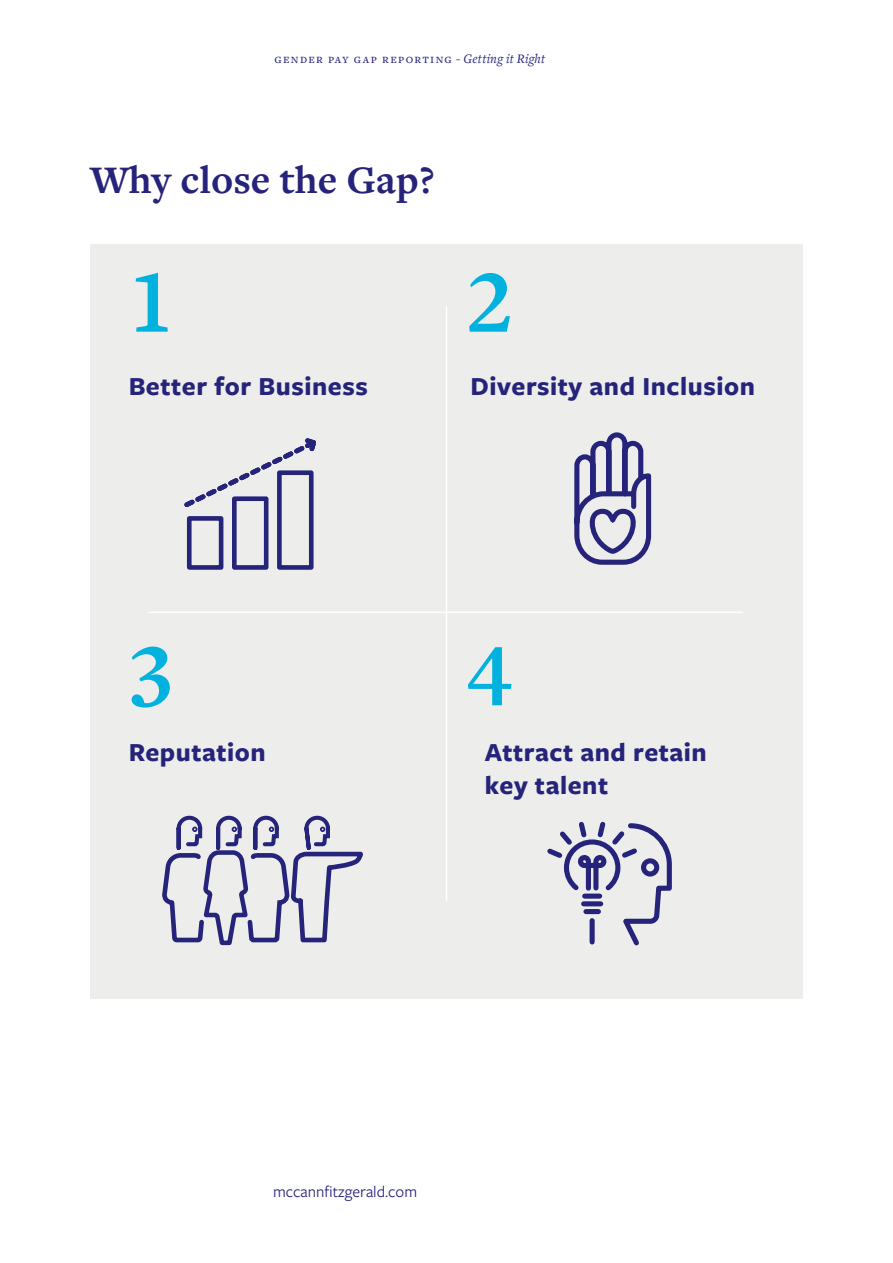
<style>
.page{position:relative;width:893px;height:1263px;background:#fff}
.page>*{position:absolute;margin:0;border:0;box-sizing:border-box;transform-origin:0 0}
.Intro_Paragraph_14_2{font:700 91.8px "Freight Text Pro";color:#00b2dd}
.Intro_Paragraph_14_2-2{font:700 40.5px "Freight Text Pro";color:#26237b}
.Paragraph_Style_1{font:700 27px/32.4px "Freight Sans Pro";letter-spacing:.02em;color:#26237b}
.t1{font:16.5px "Freight Sans Pro";color:#26237b}
.t2{font:13.5px "Freight Text Pro";letter-spacing:.095em;color:#26237b}
.s1{font-style:italic}
</style>
<div class="page">
<div style="left:90px;top:244px;width:713px;height:755px;background:#ededec"></div>
<hr style="left:446px;top:306px;width:1px;height:595px;background:#fff">
<hr style="left:148px;top:612px;width:595px;height:1px;background:#fff">
<svg style="left:574px;top:435px;width:78px;height:130px"></svg>
<svg style="left:184px;top:438px;width:132px;height:132px"></svg>
<svg style="left:547px;top:821px;width:125px;height:125px"></svg>
<svg style="left:162px;top:815px;width:201px;height:131px"></svg>
<p class="t2" style="left:274px;top:50px;width:272px">gender pay gap reporting <span class="s1">- Getting it Right</span></p>
<p class="Intro_Paragraph_14_2-2" style="left:90px;top:153px;width:346px">Why close the Gap?</p>
<p class="Intro_Paragraph_14_2" style="left:129px;top:241px;width:47px">1</p>
<p class="Intro_Paragraph_14_2" style="left:467px;top:241px;width:47px">2</p>
<p class="Paragraph_Style_1" style="left:129px;top:369px;width:241px">Better for Business</p>
<p class="Paragraph_Style_1" style="left:471px;top:369px;width:286px">Diversity and Inclusion</p>
<p class="Intro_Paragraph_14_2" style="left:129px;top:614px;width:47px">3</p>
<p class="Intro_Paragraph_14_2" style="left:467px;top:614px;width:47px">4</p>
<p class="Paragraph_Style_1" style="left:129px;top:735px;width:139px">Reputation</p>
<p class="Paragraph_Style_1" style="left:485px;top:735px;width:224px">Attract and retain key talent</p>
<p class="t1" style="left:273px;top:1181px;width:146px">mccannfitzgerald.com</p>
</div>
